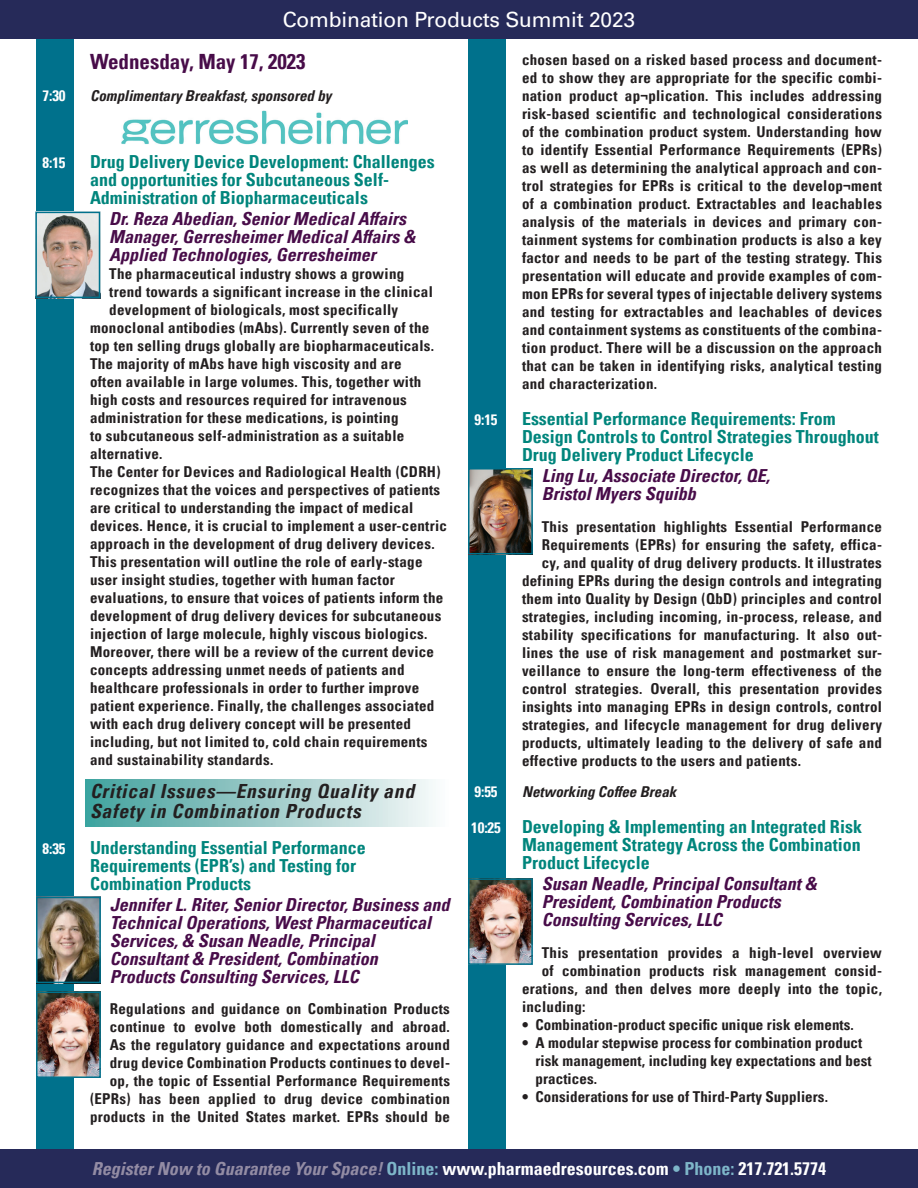
<style>
.page{position:relative;width:918px;height:1188px;background:#fff}
.page>*{position:absolute;margin:0;border:0;box-sizing:border-box;transform-origin:0 0}
.t1{font:21px "Univers LT Pro 55 Roman";letter-spacing:-.01em;color:#fff}
.Date{font:700 condensed 21px "Univers LT Pro";color:#480c49}
.t2{font:italic 700 condensed 19.5px/19.5px "Univers LT Pro";letter-spacing:.04em;color:#231f20}
.Speaker{font:italic 700 condensed 18px/18px "Univers LT Pro";color:#480c49}
.t3{font:700 condensed 18px/18px "Univers LT Pro";color:#00857c}
.t4{font:700 condensed 18px "Univers LT Pro";color:#fff}
.body_copy{font:700 condensed 15px/18px "Univers LT Pro";letter-spacing:.02em;color:#231f20;text-align:justify}
.Body{font:700 condensed 15px/18px "Univers LT Pro";letter-spacing:.02em;color:#231f20}
.BL_text{font:700 condensed 15px/18px "Univers LT Pro";letter-spacing:.005em;color:#231f20}
.Break_head{font:italic 700 condensed 15px "Univers LT Pro";color:#231f20}
.Break_head-2{font:700 condensed 15px "Univers LT Pro";color:#fff}
.s1{font-size:15px;color:#fff}
.s2{font-style:italic;color:#938ca4}
.s3{color:#7eb6c9}
</style>
<div class="page">
<div style="left:36px;top:0;width:37px;height:1188px;background:#00718c"></div>
<div style="left:468px;top:0;width:37px;height:1188px;background:#00718c"></div>
<div style="left:0;top:0;width:918px;height:39px;background:#262a59"></div>
<div style="left:0;top:1149px;width:918px;height:39px;background:#262a59"></div>
<div style="left:86px;top:779px;width:364px;height:47px;background:linear-gradient(to right,#41a09c,#fbfafa)"></div>
<img style="left:39px;top:900px;width:59px;height:80px">
<div style="left:36px;top:897px;width:65px;height:86px;border:2px solid #00718c"></div>
<img style="left:36px;top:991px;width:65px;height:84px">
<div style="left:36px;top:992px;width:65px;height:86px;border:2px solid #00718c"></div>
<img style="left:471px;top:471px;width:59px;height:80px">
<div style="left:468px;top:468px;width:65px;height:86px;border:2px solid #00718c"></div>
<img style="left:471px;top:881px;width:59px;height:81px">
<div style="left:468px;top:878px;width:65px;height:87px;border:2px solid #00718c"></div>
<img style="left:121px;top:110px;width:287px;height:35px">
<img style="left:38px;top:215px;width:59px;height:80px">
<div style="left:35px;top:212px;width:65px;height:86px;border:2px solid #00718c"></div>
<h1 class="t1" style="left:283px;top:5px;width:354px">Combination Products Summit 2023</h1>
<p class="body_copy" style="left:522px;top:51px;width:362px">chosen based on a risked based process and document&shy;ed to show they are appropriate for the specific combi&shy;nation product ap¬plication. This includes addressing risk-based scientific and technological considerations of the combination product system. Understanding how to identify Essential Performance Requirements (EPRs) as well as determining the analytical approach and con&shy;trol strategies for EPRs is critical to the develop¬ment of a combination product. Extractables and leachables analysis of the materials in devices and primary con&shy;tainment systems for combination products is also a key factor and needs to be part of the testing strategy. This presentation will educate and provide examples of com&shy;mon EPRs for several types of injectable delivery systems and testing for extractables and leachables of devices and containment systems as constituents of the combina&shy;tion product. There will be a discussion on the approach that can be taken in identifying risks, analytical testing and characterization.</p>
<p class="Break_head-2" style="left:474px;top:411px;width:25px">9:15</p>
<p class="t3" style="left:522px;top:410px;width:358px">Essential Performance Requirements: From<br>Design Controls to Control Strategies Throughout<br>Drug Delivery Product Lifecycle</p>
<p class="Speaker" style="left:542px;top:467px;width:229px">Ling Lu, Associate Director, QE,<br>Bristol Myers Squibb</p>
<p class="body_copy" style="left:542px;top:517px;width:342px">This presentation highlights Essential Performance</p>
<p class="body_copy" style="left:542px;top:535px;width:342px">Requirements (EPRs) for ensuring the safety, effica-</p>
<p class="body_copy" style="left:542px;top:553px;width:342px">cy, and quality of drug delivery products. It illustrates</p>
<p class="body_copy" style="left:522px;top:571px;width:362px">defining EPRs during the design controls and integrating</p>
<p class="body_copy" style="left:522px;top:589px;width:361px">them into Quality by Design (QbD) principles and control</p>
<p class="body_copy" style="left:522px;top:607px;width:362px">strategies, including incoming, in-process, release, and</p>
<p class="body_copy" style="left:522px;top:625px;width:361px">stability specifications for manufacturing. It also out-</p>
<p class="body_copy" style="left:522px;top:643px;width:361px">lines the use of risk management and postmarket sur-</p>
<p class="body_copy" style="left:522px;top:661px;width:361px">veillance to ensure the long-term effectiveness of the</p>
<p class="body_copy" style="left:522px;top:679px;width:362px">control strategies. Overall, this presentation provides</p>
<p class="body_copy" style="left:522px;top:697px;width:362px">insights into managing EPRs in design controls, control</p>
<p class="body_copy" style="left:522px;top:715px;width:362px">strategies, and lifecycle management for drug delivery</p>
<p class="body_copy" style="left:522px;top:733px;width:362px">products, ultimately leading to the delivery of safe and</p>
<p class="body_copy" style="left:522px;top:751px;width:281px">effective products to the users and patients.</p>
<p class="Break_head-2" style="left:474px;top:783px;width:25px">9:55</p>
<p class="Break_head" style="left:522px;top:783px;width:156px">Networking Coffee Break</p>
<p class="t3" style="left:522px;top:818px;width:342px;text-align:justify;text-indent:-51px"><span class="s1">10:25</span> Developing &amp; Implementing an Integrated Risk Management Strategy Across the Combination Product Lifecycle</p>
<p class="Speaker" style="left:542px;top:875px;width:277px">Susan Neadle, Principal Consultant &amp;<br>President, Combination Products<br>Consulting Services, LLC</p>
<p class="body_copy" style="left:542px;top:943px;width:342px">This presentation provides a high-level overview</p>
<p class="body_copy" style="left:542px;top:961px;width:342px">of combination products risk management consid-</p>
<p class="body_copy" style="left:522px;top:979px;width:361px">erations, and then delves more deeply into the topic,</p>
<p class="body_copy" style="left:522px;top:997px;width:65px">including:</p>
<p class="BL_text" style="left:522px;top:1015px;width:333px">• Combination-product specific unique risk elements.</p>
<p class="BL_text" style="left:536px;top:1033px;width:338px;text-indent:-14px">• A modular stepwise process for combination product risk management, including key expectations and best practices.</p>
<p class="BL_text" style="left:522px;top:1087px;width:308px">• Considerations for use of Third-Party Suppliers.</p>
<p class="Date" style="left:90px;top:49px;width:217px">Wednesday, May 17, 2023</p>
<p class="Break_head-2" style="left:42px;top:86px;width:25px">7:30</p>
<p class="Break_head" style="left:90px;top:86px;width:243px">Complimentary Breakfast, sponsored by</p>
<p class="Break_head-2" style="left:42px;top:154px;width:25px">8:15</p>
<p class="t3" style="left:90px;top:153px;width:346px">Drug Delivery Device Development: Challenges and opportunities for Subcutaneous Self-<br>Administration of Biopharmaceuticals</p>
<p class="Speaker" style="left:109px;top:210px;width:308px">Dr. Reza Abedian, Senior Medical Affairs<br>Manager, Gerresheimer Medical Affairs &amp;<br>Applied Technologies, Gerresheimer</p>
<p class="Body" style="left:109px;top:265px;width:297px">The pharmaceutical industry shows a growing</p>
<p class="Body" style="left:109px;top:283px;width:325px">trend towards a significant increase in the clinical</p>
<p class="Body" style="left:109px;top:301px;width:291px">development of biologicals, most specifically</p>
<p class="Body" style="left:90px;top:319px;width:341px">monoclonal antibodies (mAbs). Currently seven of the</p>
<p class="Body" style="left:90px;top:337px;width:346px">top ten selling drugs globally are biopharmaceuticals.</p>
<p class="Body" style="left:90px;top:355px;width:313px">The majority of mAbs have high viscosity and are</p>
<p class="Body" style="left:90px;top:373px;width:333px">often available in large volumes. This, together with</p>
<p class="Body" style="left:90px;top:391px;width:318px">high costs and resources required for intravenous</p>
<p class="Body" style="left:90px;top:409px;width:310px">administration for these medications, is pointing</p>
<p class="Body" style="left:90px;top:427px;width:316px">to subcutaneous self-administration as a suitable</p>
<p class="Body" style="left:90px;top:445px;width:74px">alternative.</p>
<p class="Body" style="left:90px;top:463px;width:359px">The Center for Devices and Radiological Health (CDRH) recognizes that the voices and perspectives of patients are critical to understanding the impact of medical devices. Hence, it is crucial to implement a user-centric approach in the development of drug delivery devices.</p>
<p class="Body" style="left:90px;top:553px;width:355px">This presentation will outline the role of early-stage user insight studies, together with human factor evaluations, to ensure that voices of patients inform the development of drug delivery devices for subcutaneous injection of large molecule, highly viscous biologics.<br>Moreover, there will be a review of the current device concepts addressing unmet needs of patients and healthcare professionals in order to further improve patient experience. Finally, the challenges associated with each drug delivery concept will be presented including, but not limited to, cold chain requirements and sustainability standards.</p>
<p class="t2" style="left:90px;top:781px;width:326px">Critical Issues—Ensuring Quality and<br>Safety in Combination Products</p>
<p class="Break_head-2" style="left:42px;top:839px;width:25px">8:35</p>
<p class="t3" style="left:90px;top:838px;width:277px">Understanding Essential Performance<br>Requirements (EPR’s) and Testing for<br>Combination Products</p>
<p class="Speaker" style="left:110px;top:895px;width:341px">Jennifer L. Riter, Senior Director, Business and Technical Operations, West Pharmaceutical Services, &amp; Susan Neadle, Principal Consultant &amp; President, Combination<br>Products Consulting Services, LLC</p>
<p class="body_copy" style="left:90px;top:1000px;width:362px;text-align:right">Regulations and guidance on Combination Products continue to evolve both domestically and abroad.<br>As the regulatory guidance and expectations around drug device Combination Products continues to devel&shy;op, the topic of Essential Performance Requirements (EPRs) has been applied to drug device combination products in the United States market. EPRs should be</p>
<p class="t4" style="left:92px;top:1158px;width:736px"><span class="s2">Register Now to Guarantee Your Space!</span> <span class="s3">Online:</span> www.pharmaedresources.com <span class="s3">• Phone:</span> 217.721.5774</p>
</div>
